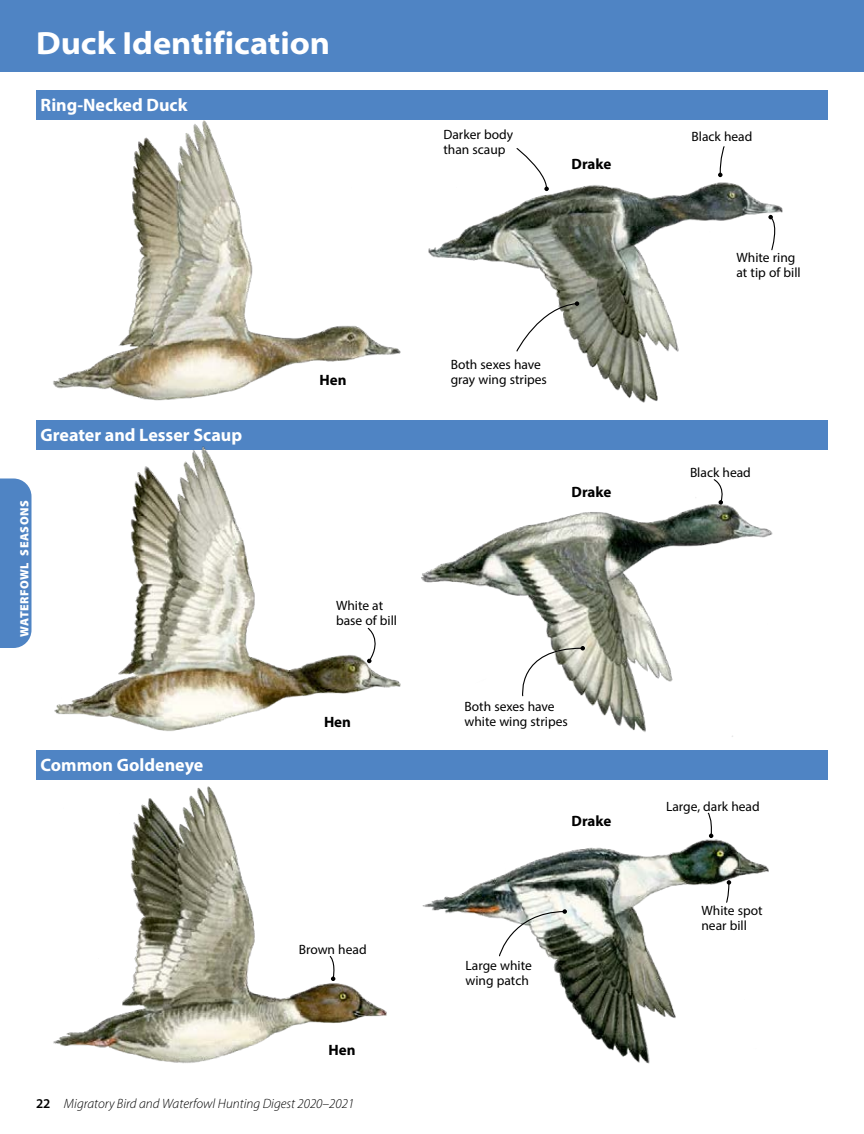
<style>
.page{position:relative;width:864px;height:1134px;background:#fff}
.page>*{position:absolute;margin:0;border:0;box-sizing:border-box;transform-origin:0 0}
.t1{font:700 semi-expanded 32.25px "Myriad Pro";color:#fff}
.Reversed_Head_Waterf{font:700 18px "Myriad Pro";color:#fff}
.t2{font:700 15px "Myriad Pro";color:#000}
.t3{font:13.5px/15px "Myriad Pro";color:#000}
.t4{font:italic 300 13.5px "Myriad Pro";color:#000}
.t5{font:900 12px "Myriad Pro";letter-spacing:.04em;color:#fff}
.s1{font-weight:600;font-style:normal}
</style>
<div class="page">
<div style="left:36px;top:90px;width:792px;height:30px;background:#4f84c4"></div>
<div style="left:36px;top:420px;width:792px;height:30px;background:#4f84c4"></div>
<div style="left:36px;top:750px;width:792px;height:30px;background:#4f84c4"></div>
<div style="left:0;top:0;width:864px;height:72px;background:#4f84c4"></div>
<div style="left:0;top:478px;width:32px;height:170px;background:#4f84c4"></div>
<img style="left:428px;top:177px;width:355px;height:226px">
<img style="left:54px;top:446px;width:347px;height:285px">
<img style="left:53px;top:786px;width:334px;height:277px">
<img style="left:421px;top:497px;width:352px;height:240px">
<img style="left:422px;top:834px;width:347px;height:230px">
<img style="left:53px;top:120px;width:348px;height:281px">
<svg style="left:718px;top:146px;width:7px;height:31px"></svg>
<svg style="left:713px;top:479px;width:13px;height:26px"></svg>
<svg style="left:707px;top:812px;width:6px;height:26px"></svg>
<svg style="left:329px;top:955px;width:7px;height:26px"></svg>
<svg style="left:367px;top:627px;width:16px;height:36px"></svg>
<svg style="left:516px;top:148px;width:33px;height:43px"></svg>
<svg style="left:516px;top:301px;width:63px;height:51px"></svg>
<svg style="left:517px;top:646px;width:68px;height:51px"></svg>
<svg style="left:498px;top:909px;width:69px;height:48px"></svg>
<svg style="left:768px;top:215px;width:11px;height:36px"></svg>
<svg style="left:725px;top:880px;width:6px;height:23px"></svg>
<h1 class="t1" style="left:36px;top:25px;width:296px">Duck Identification</h1>
<h2 class="Reversed_Head_Waterf" style="left:40px;top:93px;width:149px">Ring-Necked Duck</h2>
<p class="t3" style="left:443px;top:127px;width:71px">Darker body than scaup</p>
<p class="t2" style="left:572px;top:154px;width:41px">Drake</p>
<h2 class="Reversed_Head_Waterf" style="left:40px;top:423px;width:203px">Greater and Lesser Scaup</h2>
<p class="t5" style="left:18px;top:637px;width:138px;rotate:-90deg">WATERFOWL SEASONS</p>
<h2 class="Reversed_Head_Waterf" style="left:40px;top:753px;width:164px">Common Goldeneye</h2>
<p class="t2" style="left:320px;top:370px;width:28px">Hen</p>
<p class="t3" style="left:336px;top:598px;width:63px">White at base of bill</p>
<p class="t2" style="left:324px;top:712px;width:28px">Hen</p>
<p class="t3" style="left:299px;top:941px;width:69px">Brown head</p>
<p class="t2" style="left:328px;top:1040px;width:28px">Hen</p>
<p class="t4" style="left:36px;top:1096px;width:320px"><span class="s1">22</span> Migratory Bird and Waterfowl Hunting Digest 2020–2021</p>
<p class="t3" style="left:451px;top:356px;width:98px">Both sexes have gray wing stripes</p>
<p class="t2" style="left:572px;top:482px;width:41px">Drake</p>
<p class="t3" style="left:464px;top:699px;width:105px">Both sexes have white wing stripes</p>
<p class="t2" style="left:572px;top:811px;width:41px">Drake</p>
<p class="t3" style="left:466px;top:957px;width:68px">Large white wing patch</p>
<p class="t3" style="left:692px;top:128px;width:62px">Black head</p>
<p class="t3" style="left:736px;top:250px;width:66px">White ring at tip of bill</p>
<p class="t3" style="left:690px;top:465px;width:62px">Black head</p>
<p class="t3" style="left:666px;top:799px;width:95px">Large, dark head</p>
<p class="t3" style="left:701px;top:902px;width:63px">White spot near bill</p>
</div>
